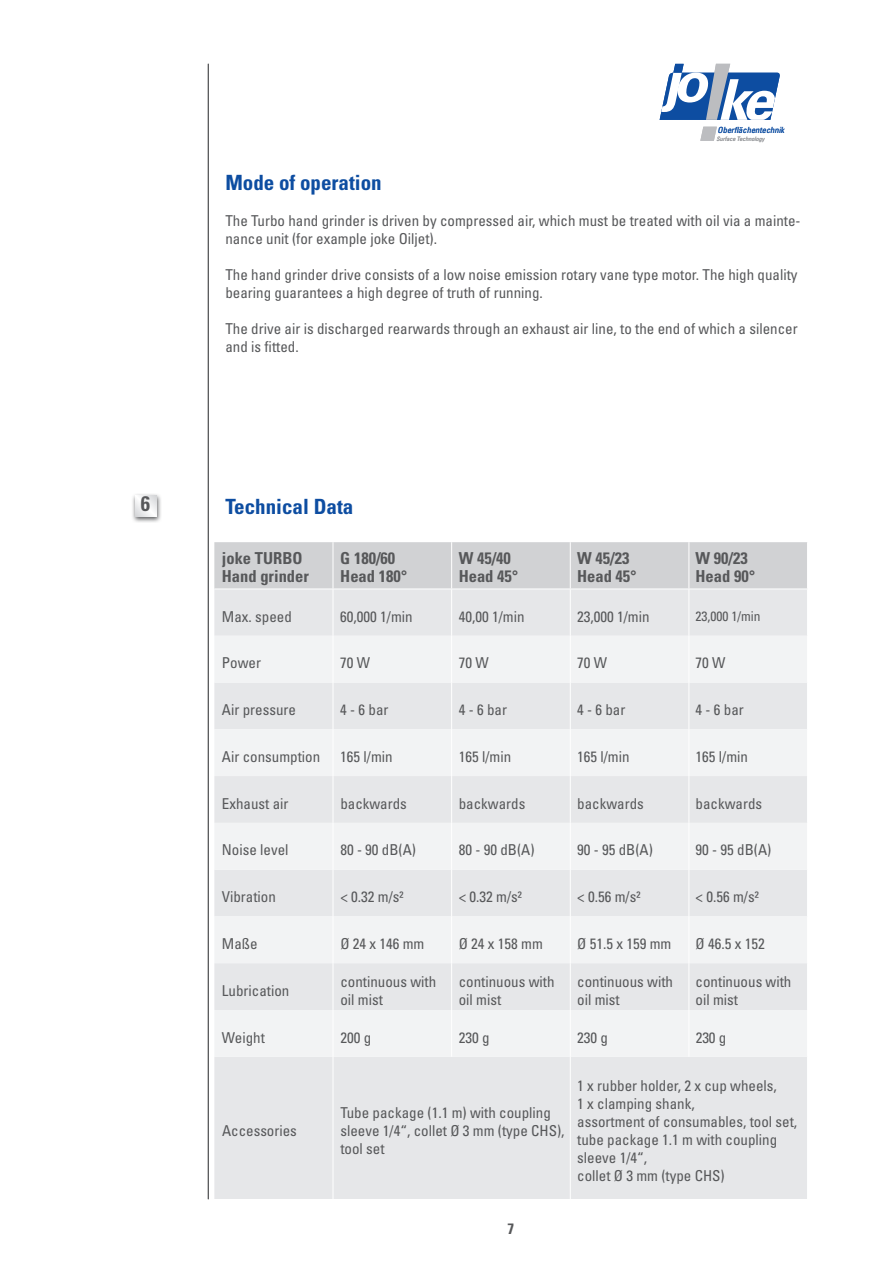
<style>
.page{position:relative;width:893px;height:1263px;background:#fff}
.page>*{position:absolute;margin:0;border:0;box-sizing:border-box;transform-origin:0 0}
.t1{font:700 condensed 21px "Univers LT Pro";color:#0d4da1}
.t2{font:700 condensed 21px "Univers LT Pro";color:#57585a}
.t3{font:700 condensed 16.5px/18px "Univers LT Pro";color:#57585a}
.t4{font:condensed 15px/18px "Univers LT Pro";color:#57585a}
.t5{font:700 condensed 15px "Univers LT Pro";color:#57585a}
.t6{font:condensed 13.5px "Univers LT Pro";color:#57585a}
.t7{font:italic condensed 8.4px "Univers";color:#0d4da1}
.t8{font:italic condensed 6px "Univers";color:#939598}
</style>
<div class="page">
<div style="left:214px;top:542px;width:593px;height:47px;background:#d1d2d4"></div>
<div style="left:214px;top:590px;width:593px;height:609px;background:#e6e7e9"></div>
<svg style="left:214px;top:636px;width:593px;height:421px;fill:#f2f3f4"></svg>
<hr style="left:333px;top:542px;width:1px;height:47px;background:#fff">
<hr style="left:451px;top:542px;width:1px;height:47px;background:#fff">
<hr style="left:570px;top:542px;width:1px;height:47px;background:#fff">
<hr style="left:688px;top:542px;width:1px;height:47px;background:#fff">
<hr style="left:333px;top:589px;width:1px;height:47px;background:#fff">
<hr style="left:451px;top:589px;width:1px;height:47px;background:#fff">
<hr style="left:570px;top:589px;width:1px;height:47px;background:#fff">
<hr style="left:688px;top:589px;width:1px;height:47px;background:#fff">
<hr style="left:333px;top:636px;width:1px;height:46px;background:#fff">
<hr style="left:451px;top:636px;width:1px;height:46px;background:#fff">
<hr style="left:570px;top:636px;width:1px;height:46px;background:#fff">
<hr style="left:688px;top:636px;width:1px;height:46px;background:#fff">
<hr style="left:333px;top:682px;width:1px;height:47px;background:#fff">
<hr style="left:451px;top:682px;width:1px;height:47px;background:#fff">
<hr style="left:570px;top:682px;width:1px;height:47px;background:#fff">
<hr style="left:688px;top:682px;width:1px;height:47px;background:#fff">
<hr style="left:333px;top:729px;width:1px;height:47px;background:#fff">
<hr style="left:451px;top:729px;width:1px;height:47px;background:#fff">
<hr style="left:570px;top:729px;width:1px;height:47px;background:#fff">
<hr style="left:688px;top:729px;width:1px;height:47px;background:#fff">
<hr style="left:333px;top:776px;width:1px;height:47px;background:#fff">
<hr style="left:451px;top:776px;width:1px;height:47px;background:#fff">
<hr style="left:570px;top:776px;width:1px;height:47px;background:#fff">
<hr style="left:688px;top:776px;width:1px;height:47px;background:#fff">
<hr style="left:333px;top:823px;width:1px;height:47px;background:#fff">
<hr style="left:451px;top:823px;width:1px;height:47px;background:#fff">
<hr style="left:570px;top:823px;width:1px;height:47px;background:#fff">
<hr style="left:688px;top:823px;width:1px;height:47px;background:#fff">
<hr style="left:333px;top:870px;width:1px;height:46px;background:#fff">
<hr style="left:451px;top:870px;width:1px;height:46px;background:#fff">
<hr style="left:570px;top:870px;width:1px;height:46px;background:#fff">
<hr style="left:688px;top:870px;width:1px;height:46px;background:#fff">
<hr style="left:333px;top:916px;width:1px;height:47px;background:#fff">
<hr style="left:451px;top:916px;width:1px;height:47px;background:#fff">
<hr style="left:570px;top:916px;width:1px;height:47px;background:#fff">
<hr style="left:688px;top:916px;width:1px;height:47px;background:#fff">
<hr style="left:333px;top:963px;width:1px;height:47px;background:#fff">
<hr style="left:451px;top:963px;width:1px;height:47px;background:#fff">
<hr style="left:570px;top:963px;width:1px;height:47px;background:#fff">
<hr style="left:688px;top:963px;width:1px;height:47px;background:#fff">
<hr style="left:333px;top:1010px;width:1px;height:47px;background:#fff">
<hr style="left:451px;top:1010px;width:1px;height:47px;background:#fff">
<hr style="left:570px;top:1010px;width:1px;height:47px;background:#fff">
<hr style="left:688px;top:1010px;width:1px;height:47px;background:#fff">
<hr style="left:333px;top:1057px;width:1px;height:142px;background:#fff">
<hr style="left:570px;top:1057px;width:1px;height:142px;background:#fff">
<svg style="left:132px;top:494px;width:29px;height:28px"></svg>
<svg style="left:135px;top:495px;width:21px;height:22px"></svg>
<svg style="left:660px;top:64px;width:120px;height:77px"></svg>
<hr style="left:208px;top:64px;width:1px;height:1135px;background:#57585a">
<h1 class="t2" style="left:141px;top:490px;width:11px">6</h1>
<p class="t7" style="left:718px;top:124px;width:68px">Oberflächentechnik</p>
<p class="t8" style="left:716px;top:135px;width:50px">Surface Technology</p>
<h1 class="t1" style="left:225px;top:169px;width:158px">Mode of operation</h1>
<p class="t4" style="left:225px;top:211px;width:577px">The Turbo hand grinder is driven by compressed air, which must be treated with oil via a mainte&shy;nance unit (for example joke Oiljet).</p>
<p class="t4" style="left:225px;top:265px;width:574px">The hand grinder drive consists of a low noise emission rotary vane type motor. The high quality bearing guarantees a high degree of truth of running.</p>
<p class="t4" style="left:225px;top:319px;width:574px">The drive air is discharged rearwards through an exhaust air line, to the end of which a silencer and is fitted.</p>
<h1 class="t1" style="left:225px;top:493px;width:129px">Technical Data</h1>
<p class="t3" style="left:222px;top:549px;width:89px">joke TURBO<br>Hand grinder</p>
<p class="t3" style="left:340px;top:549px;width:69px">G 180/60<br>Head 180°</p>
<p class="t3" style="left:459px;top:549px;width:61px">W 45/40<br>Head 45°</p>
<p class="t3" style="left:577px;top:549px;width:61px">W 45/23<br>Head 45°</p>
<p class="t3" style="left:695px;top:549px;width:61px">W 90/23<br>Head 90°</p>
<p class="t4" style="left:222px;top:607px;width:71px">Max. speed</p>
<p class="t4" style="left:340px;top:607px;width:74px">60,000 1/min</p>
<p class="t4" style="left:459px;top:607px;width:67px">40,00 1/min</p>
<p class="t4" style="left:577px;top:607px;width:74px">23,000 1/min</p>
<p class="t6" style="left:695px;top:608px;width:67px">23,000 1/min</p>
<p class="t4" style="left:222px;top:654px;width:41px">Power</p>
<p class="t4" style="left:340px;top:654px;width:31px">70 W</p>
<p class="t4" style="left:459px;top:654px;width:31px">70 W</p>
<p class="t4" style="left:577px;top:654px;width:31px">70 W</p>
<p class="t4" style="left:695px;top:654px;width:31px">70 W</p>
<p class="t4" style="left:222px;top:700px;width:76px">Air pressure</p>
<p class="t4" style="left:340px;top:700px;width:50px">4 - 6 bar</p>
<p class="t4" style="left:459px;top:700px;width:50px">4 - 6 bar</p>
<p class="t4" style="left:577px;top:700px;width:50px">4 - 6 bar</p>
<p class="t4" style="left:696px;top:700px;width:50px">4 - 6 bar</p>
<p class="t4" style="left:222px;top:747px;width:100px">Air consumption</p>
<p class="t4" style="left:340px;top:747px;width:54px">165 l/min</p>
<p class="t4" style="left:459px;top:747px;width:54px">165 l/min</p>
<p class="t4" style="left:577px;top:747px;width:54px">165 l/min</p>
<p class="t4" style="left:696px;top:747px;width:54px">165 l/min</p>
<p class="t4" style="left:222px;top:794px;width:68px">Exhaust air</p>
<p class="t4" style="left:340px;top:794px;width:68px">backwards</p>
<p class="t4" style="left:459px;top:794px;width:68px">backwards</p>
<p class="t4" style="left:577px;top:794px;width:68px">backwards</p>
<p class="t4" style="left:696px;top:794px;width:68px">backwards</p>
<p class="t4" style="left:222px;top:841px;width:68px">Noise level</p>
<p class="t4" style="left:340px;top:841px;width:77px">80 - 90 dB(A)</p>
<p class="t4" style="left:459px;top:841px;width:77px">80 - 90 dB(A)</p>
<p class="t4" style="left:577px;top:841px;width:77px">90 - 95 dB(A)</p>
<p class="t4" style="left:696px;top:841px;width:77px">90 - 95 dB(A)</p>
<p class="t4" style="left:222px;top:888px;width:55px">Vibration</p>
<p class="t4" style="left:340px;top:888px;width:65px">&lt; 0.32 m/s²</p>
<p class="t4" style="left:459px;top:888px;width:65px">&lt; 0.32 m/s²</p>
<p class="t4" style="left:577px;top:888px;width:65px">&lt; 0.56 m/s²</p>
<p class="t4" style="left:696px;top:888px;width:65px">&lt; 0.56 m/s²</p>
<p class="t4" style="left:222px;top:934px;width:37px">Maße</p>
<p class="t4" style="left:340px;top:934px;width:86px">Ø 24 x 146 mm</p>
<p class="t4" style="left:459px;top:934px;width:86px">Ø 24 x 158 mm</p>
<p class="t4" style="left:577px;top:934px;width:96px">Ø 51.5 x 159 mm</p>
<p class="t4" style="left:696px;top:934px;width:71px">Ø 46.5 x 152</p>
<p class="t4" style="left:222px;top:981px;width:69px">Lubrication</p>
<p class="t4" style="left:340px;top:972px;width:97px">continuous with oil mist</p>
<p class="t4" style="left:459px;top:972px;width:97px">continuous with oil mist</p>
<p class="t4" style="left:577px;top:972px;width:97px">continuous with oil mist</p>
<p class="t4" style="left:696px;top:972px;width:97px">continuous with oil mist</p>
<p class="t4" style="left:222px;top:1028px;width:44px">Weight</p>
<p class="t4" style="left:340px;top:1028px;width:32px">200 g</p>
<p class="t4" style="left:459px;top:1028px;width:32px">230 g</p>
<p class="t4" style="left:577px;top:1028px;width:32px">230 g</p>
<p class="t4" style="left:696px;top:1028px;width:32px">230 g</p>
<p class="t4" style="left:222px;top:1121px;width:76px">Accessories</p>
<p class="t4" style="left:340px;top:1103px;width:226px">Tube package (1.1 m) with coupling sleeve 1/4“, collet Ø 3 mm (type CHS), tool set</p>
<p class="t4" style="left:577px;top:1076px;width:221px">1 x rubber holder, 2 x cup wheels,<br>1 x clamping shank,<br>assortment of consumables, tool set, tube package 1.1 m with coupling sleeve 1/4“,<br>collet Ø 3 mm (type CHS)</p>
<p class="t5" style="left:507px;top:1219px;width:8px">7</p>
</div>
